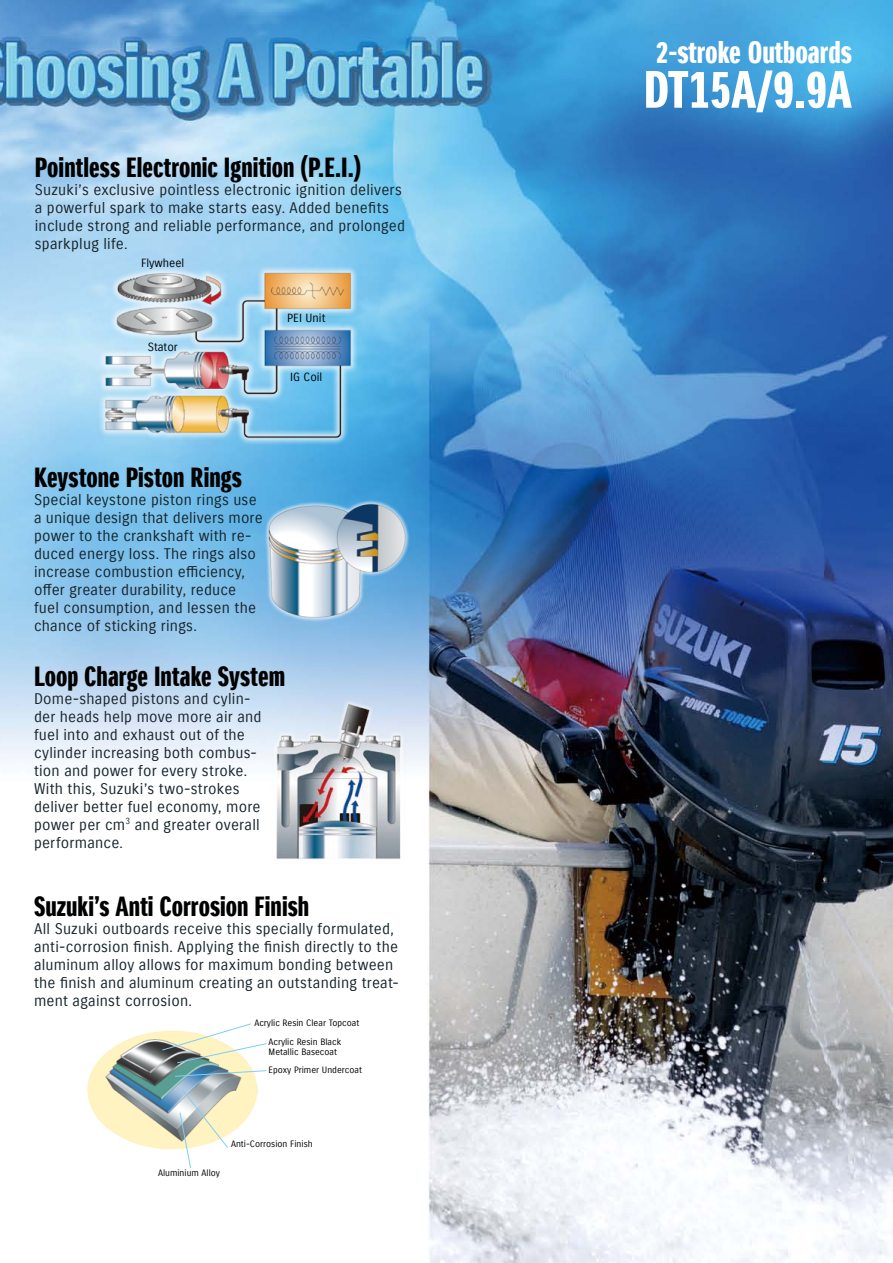
<style>
.page{position:relative;width:893px;height:1263px;background:#fff}
.page>*{position:absolute;margin:0;border:0;box-sizing:border-box;transform-origin:0 0}
.t1{font:51px "Suzuki PRO Headline";color:#fff}
.t2{font:30px "Suzuki PRO Headline";color:#fff}
.t3{font:27px "Suzuki PRO Headline";color:#000}
.t4{font:15px/18px "Suzuki PRO Regular";letter-spacing:.015em;color:#16242b}
.t5{font:11.55px "Suzuki PRO Regular";color:#000}
.t6{font:9px/19.2px "Suzuki PRO Regular";color:#000;text-align:center}
</style>
<div class="page">
<img style="left:0;top:0;width:893px;height:1263px">
<img style="left:84px;top:1030px;width:174px;height:122px">
<svg style="left:161px;top:1023px;width:106px;height:41px"></svg>
<svg style="left:174px;top:1070px;width:93px;height:7px"></svg>
<svg style="left:179px;top:1088px;width:50px;height:81px"></svg>
<img style="left:263px;top:489px;width:155px;height:140px">
<img style="left:265px;top:698px;width:149px;height:169px">
<img style="left:88px;top:252px;width:276px;height:198px">
<h3 class="t3" style="left:35px;top:151px;width:328px">Pointless Electronic Ignition (P.E.I.)</h3>
<p class="t4" style="left:35px;top:181px;width:372px">Suzuki’s exclusive pointless electronic ignition delivers a powerful spark to make starts easy. Added benefits include strong and reliable performance, and prolonged sparkplug life.</p>
<p class="t5" style="left:141px;top:256px;width:45px">Flywheel</p>
<p class="t5" style="left:148px;top:339px;width:32px">Stator</p>
<p class="t5" style="left:287px;top:311px;width:40px">PEI Unit</p>
<p class="t5" style="left:290px;top:369px;width:34px">IG Coil</p>
<h3 class="t3" style="left:34px;top:461px;width:209px">Keystone Piston Rings</h3>
<p class="t4" style="left:34px;top:491px;width:230px">Special keystone piston rings use a unique design that delivers more power to the crankshaft with re&shy;duced energy loss. The rings also increase combustion efficiency, offer greater durability, reduce fuel consumption, and lessen the chance of sticking rings.</p>
<h3 class="t3" style="left:34px;top:660px;width:253px">Loop Charge Intake System</h3>
<p class="t4" style="left:34px;top:690px;width:229px">Dome-shaped pistons and cylin&shy;der heads help move more air and fuel into and exhaust out of the cylinder increasing both combus&shy;tion and power for every stroke.<br>With this, Suzuki’s two-strokes deliver better fuel economy, more power per cm<sup>3</sup> and greater overall performance.</p>
<h3 class="t3" style="left:34px;top:890px;width:277px">Suzuki’s Anti Corrosion Finish</h3>
<p class="t4" style="left:34px;top:920px;width:366px">All Suzuki outboards receive this specially formulated, anti-corrosion finish. Applying the finish directly to the aluminum alloy allows for maximum bonding between the finish and aluminum creating an outstanding treat&shy;ment against corrosion.</p>
<p class="t6" style="left:254px;top:1013px;width:106px">Acrylic Resin Clear Topcoat<br>Acrylic Resin Black</p>
<p class="t6" style="left:269px;top:1043px;width:95px;line-height:18px;text-align:left">Metallic Basecoat<br>Epoxy Primer Undercoat</p>
<p class="t6" style="left:158px;top:1164px;width:63px">Aluminium Alloy</p>
<p class="t6" style="left:231px;top:1135px;width:83px">Anti-Corrosion Finish</p>
<h2 class="t2" style="left:656px;top:34px;width:198px">2-stroke Outboards</h2>
<h1 class="t1" style="left:644px;top:59px;width:210px">DT15A/9.9A</h1>
</div>
